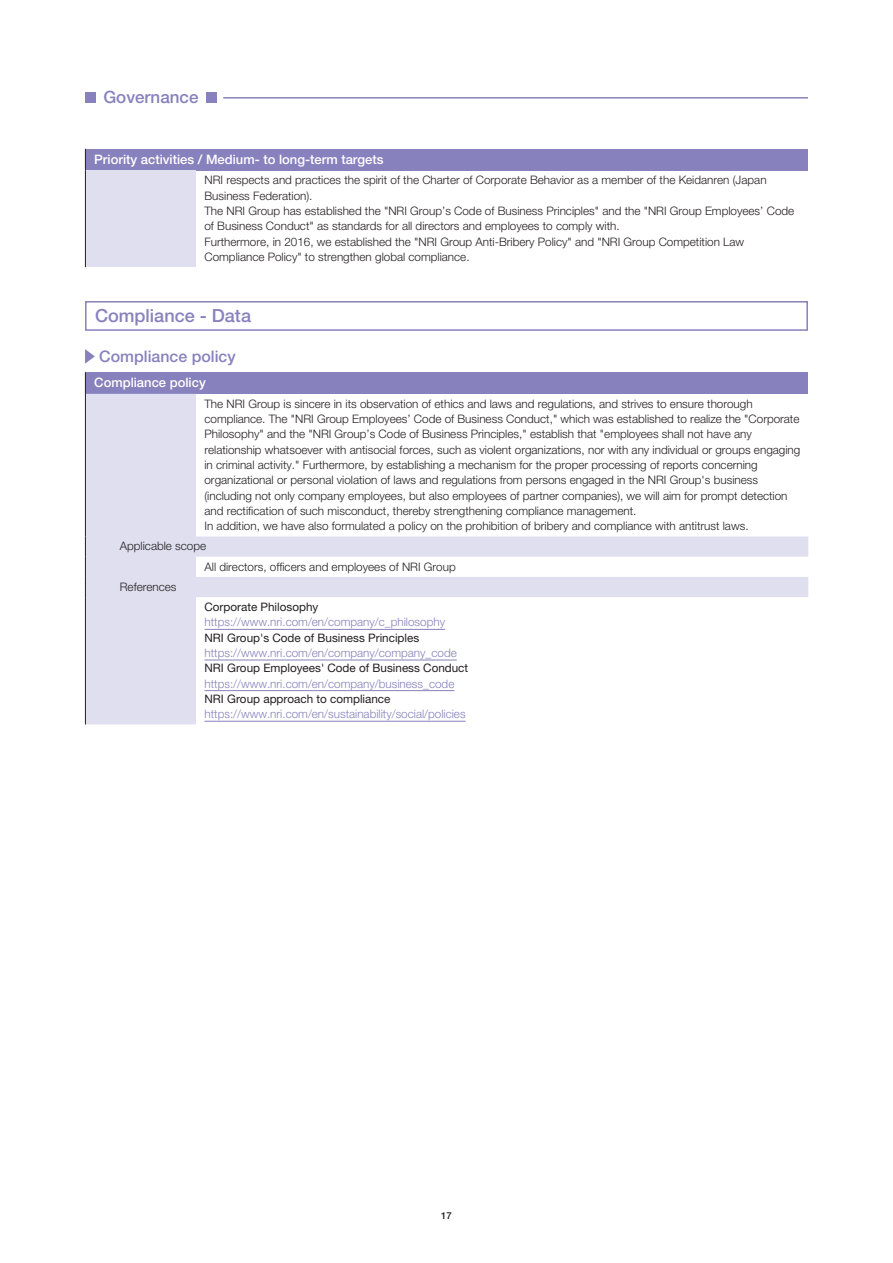
<style>
.page{position:relative;width:893px;height:1263px;background:#fff}
.page>*{position:absolute;margin:0;border:0;box-sizing:border-box;transform-origin:0 0}
.t1{font:500 18px "Helvetica Neue LT Std";color:#8781bd}
.t2{font:500 16.95px "Helvetica Neue LT Std";color:#8781bd}
.t3{font:500 15.9px "Helvetica Neue LT Std";color:#8781bd}
.t4{font:500 13.05px "Helvetica Neue LT Std";color:#fff}
.t5{font:300 11.7px/15.3px "Helvetica Neue LT Std";color:#231f20}
.t6{font:300 11.7px "Helvetica Neue LT Std";color:#8781bd}
.t7{font:11.7px "Helvetica Neue LT Std";color:#231f20}
.t8{font:500 9.6px "Helvetica Neue LT Std";color:#231f20}
</style>
<div class="page">
<hr style="left:223px;top:97px;width:585px;height:2px;background:#8781bd">
<div style="left:85px;top:92px;width:11px;height:11px;background:#8781bd"></div>
<div style="left:206px;top:92px;width:11px;height:11px;background:#8781bd"></div>
<div style="left:85px;top:149px;width:723px;height:21px;background:#8781bd"></div>
<div style="left:85px;top:170px;width:111px;height:97px;background:#e0dfef"></div>
<svg style="left:85px;top:149px;width:1px;height:21px"></svg>
<hr style="left:85px;top:170px;width:1px;height:97px;background:#231f20">
<div style="left:85px;top:301px;width:723px;height:30px;border:2px solid #8781bd"></div>
<svg style="left:85px;top:349px;width:10px;height:15px"></svg>
<div style="left:85px;top:372px;width:723px;height:22px;background:#8781bd"></div>
<svg style="left:86px;top:394px;width:722px;height:330px"></svg>
<svg style="left:85px;top:372px;width:1px;height:22px"></svg>
<hr style="left:85px;top:394px;width:1px;height:142px;background:#231f20">
<svg style="left:85px;top:536px;width:1px;height:61px"></svg>
<hr style="left:85px;top:597px;width:1px;height:127px;background:#231f20">
<hr style="left:204px;top:629px;width:241px;height:1px;background:#8781bd">
<hr style="left:204px;top:660px;width:253px;height:1px;background:#8781bd">
<hr style="left:204px;top:690px;width:250px;height:1px;background:#8781bd">
<hr style="left:204px;top:721px;width:262px;height:1px;background:#8781bd">
<h2 class="t2" style="left:103px;top:87px;width:97px">Governance</h2>
<p class="t4" style="left:94px;top:151px;width:291px">Priority activities / Medium- to long-term targets</p>
<p class="t5" style="left:204px;top:172px;width:591px">NRI respects and practices the spirit of the Charter of Corporate Behavior as a member of the Keidanren (Japan Business Federation).<br>The NRI Group has established the "NRI Group’s Code of Business Principles" and the "NRI Group Employees’ Code of Business Conduct" as standards for all directors and employees to comply with.<br>Furthermore, in 2016, we established the "NRI Group Anti-Bribery Policy" and "NRI Group Competition Law Compliance Policy" to strengthen global compliance.</p>
<h1 class="t1" style="left:95px;top:305px;width:157px">Compliance - Data</h1>
<h3 class="t3" style="left:99px;top:346px;width:138px">Compliance policy</h3>
<p class="t4" style="left:94px;top:375px;width:113px">Compliance policy</p>
<p class="t5" style="left:204px;top:396px;width:597px">The NRI Group is sincere in its observation of ethics and laws and regulations, and strives to ensure thorough compliance. The "NRI Group Employees’ Code of Business Conduct," which was established to realize the "Corporate Philosophy" and the "NRI Group’s Code of Business Principles," establish that "employees shall not have any relationship whatsoever with antisocial forces, such as violent organizations, nor with any individual or groups engaging in criminal activity." Furthermore, by establishing a mechanism for the proper processing of reports concerning organizational or personal violation of laws and regulations from persons engaged in the NRI Group's business (including not only company employees, but also employees of partner companies), we will aim for prompt detection and rectification of such misconduct, thereby strengthening compliance management.<br>In addition, we have also formulated a policy on the prohibition of bribery and compliance with antitrust laws.</p>
<p class="t5" style="left:120px;top:538px;width:88px">Applicable scope</p>
<p class="t5" style="left:204px;top:559px;width:253px">All directors, officers and employees of NRI Group</p>
<p class="t5" style="left:120px;top:579px;width:58px">References</p>
<p class="t7" style="left:204px;top:600px;width:115px">Corporate Philosophy</p>
<p class="t6" style="left:204px;top:615px;width:242px">https://www.nri.com/en/company/c_philosophy</p>
<p class="t7" style="left:204px;top:630px;width:216px">NRI Group's Code of Business Principles</p>
<p class="t6" style="left:204px;top:646px;width:254px">https://www.nri.com/en/company/company_code</p>
<p class="t7" style="left:204px;top:661px;width:265px">NRI Group Employees' Code of Business Conduct</p>
<p class="t6" style="left:204px;top:676px;width:251px">https://www.nri.com/en/company/business_code</p>
<p class="t7" style="left:204px;top:692px;width:188px">NRI Group approach to compliance</p>
<p class="t6" style="left:204px;top:707px;width:263px">https://www.nri.com/en/sustainability/social/policies</p>
<p class="t8" style="left:441px;top:1210px;width:12px">17</p>
</div>
